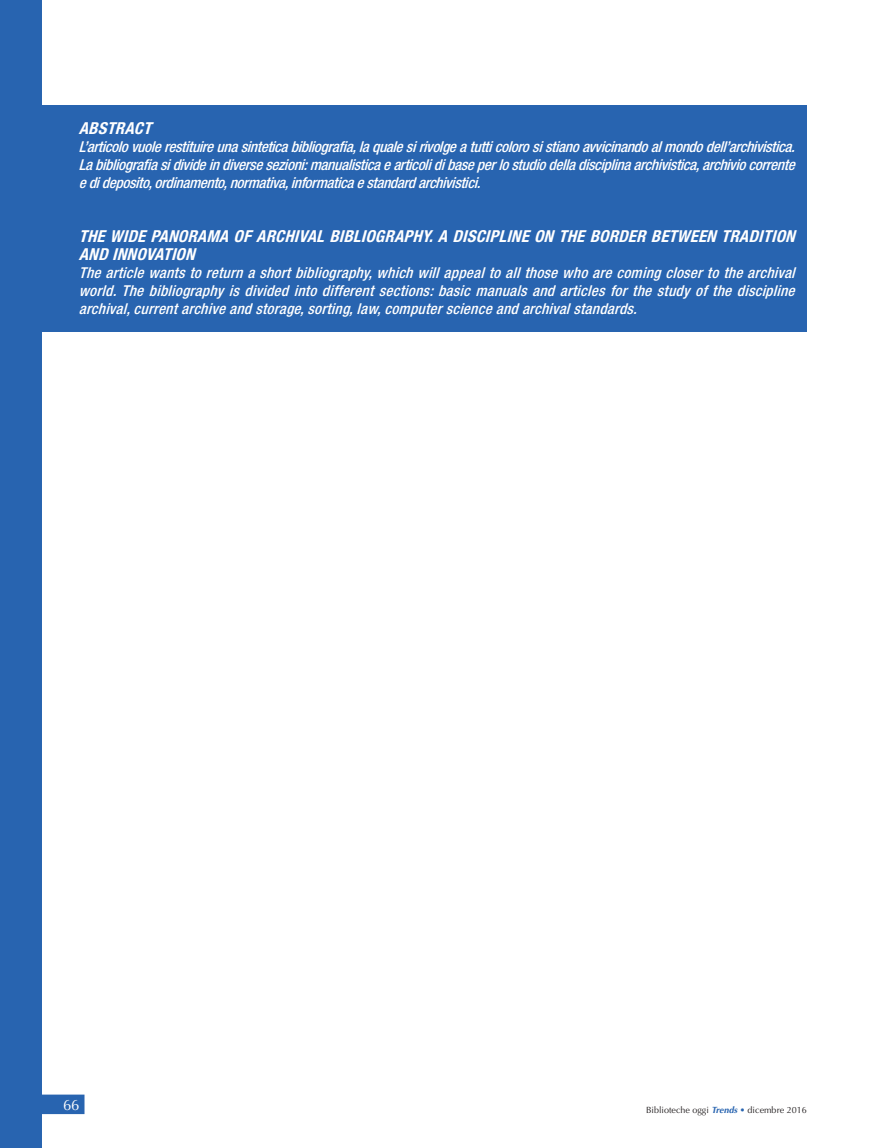
<style>
.page{position:relative;width:892px;height:1148px;background:#fff}
.page>*{position:absolute;margin:0;border:0;box-sizing:border-box;transform-origin:0 0}
.Abstract{font:italic 700 condensed 16.5px/18px "Helvetica Neue LT Std";color:#fff}
.Abstract-2{font:italic 500 condensed 15px/18px "Helvetica Neue LT Std";color:#fff;text-align:justify}
.t1{font:15px "Optima";color:#fff}
.t2{font:9px "Optima";color:#231f20}
.s1{font-weight:700;font-style:italic;color:#2864b0}
.s2{color:#2864b0}
</style>
<div class="page">
<svg style="left:42px;top:1094px;width:42px;height:20px"></svg>
<div style="left:0;top:0;width:42px;height:1148px;background:#2864b0"></div>
<div style="left:26px;top:105px;width:781px;height:226px;background:#2864b0"></div>
<p class="Abstract" style="left:79px;top:119px;width:79px">ABSTRACT</p>
<p class="Abstract-2" style="left:79px;top:137px;width:722px">L’articolovuolerestituireunasinteticabibliografia,laqualesirivolgeatutticolorosistianoavvicinandoalmondodell’archivistica.<br>Labibliografiasidivideindiversesezioni:manualisticaearticolidibaseperlostudiodelladisciplinaarchivistica,archiviocorrente edideposito,ordinamento,normativa,informaticaestandardarchivistici.</p>
<p class="Abstract" style="left:79px;top:227px;width:723px">THEWIDEPANORAMA OFARCHIVALBIBLIOGRAPHY.A DISCIPLINEON THEBORDER BETWEEN TRADITION<br>AND INNOVATION</p>
<p class="Abstract-2" style="left:79px;top:263px;width:722px">Thearticlewantstoreturnashortbibliography,whichwillappealtoallthosewhoarecomingclosertothearchival world.The bibliography is divided into different sections:basic manuals and articles for the study of the discipline archival,currentarchiveandstorage,sorting,law,computerscienceandarchivalstandards.</p>
<p class="t1" style="left:63px;top:1096px;width:18px">66</p>
<p class="t2" style="left:646px;top:1105px;width:162px">Biblioteche oggi <span class="s1">Trends</span> <span class="s2">•</span> dicembre 2016</p>
</div>
